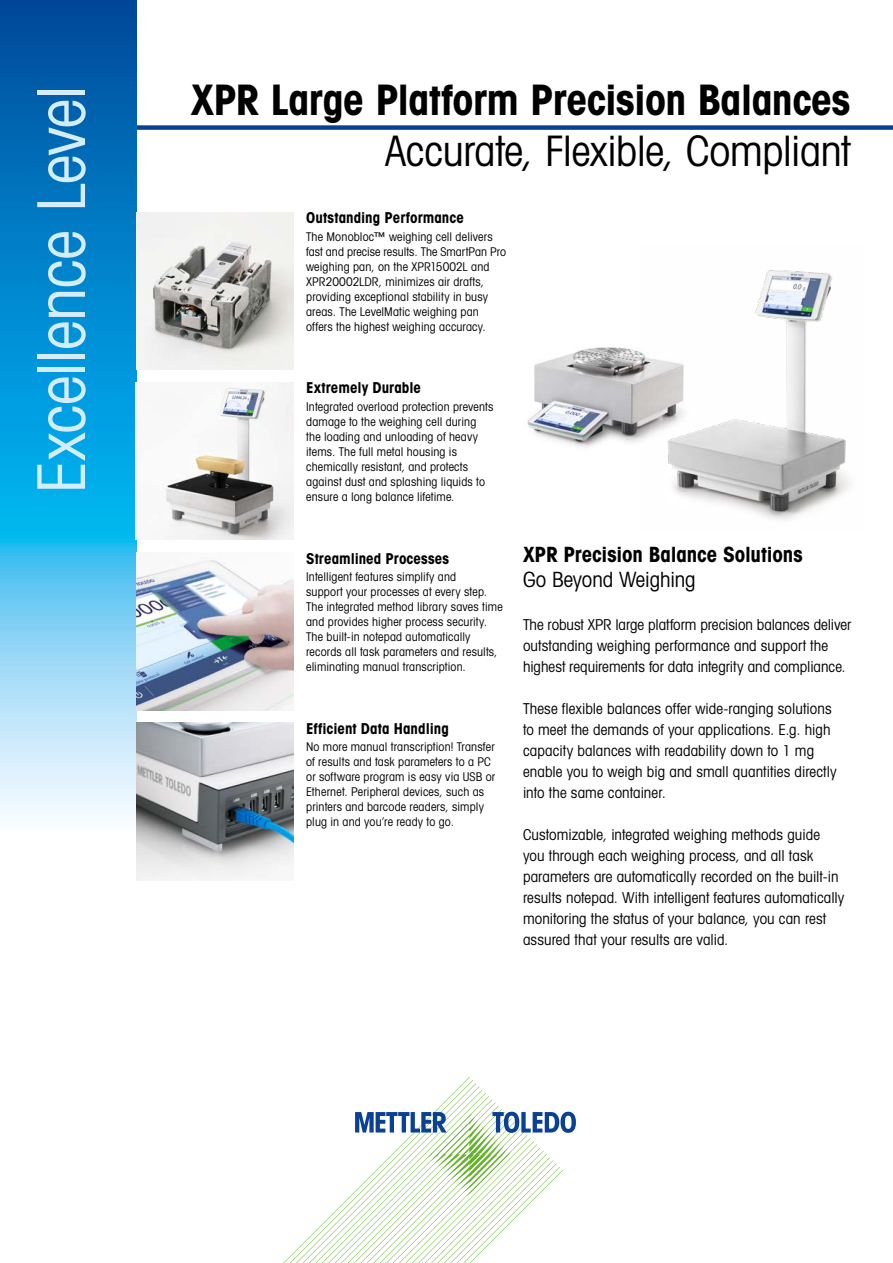
<style>
.page{position:relative;width:893px;height:1263px;background:#fff}
.page>*{position:absolute;margin:0;border:0;box-sizing:border-box;transform-origin:0 0}
.t1{font:66px "Avant Gardefor MT Bk";letter-spacing:-.01em;color:#d4edfc}
.t2{font:42px "Avant Gardefor MT Bd";letter-spacing:-.015em;color:#000}
.t3{font:42px "Avant Gardefor MT Bk";letter-spacing:-.01em;color:#000}
.t4{font:21px "Avant Gardefor MT Bd";letter-spacing:-.005em;color:#000}
.t5{font:21px "Avant Gardefor MT Bk";letter-spacing:-.005em;color:#000}
.t6{font:15px/21px "Avant Gardefor MT Bk";letter-spacing:.005em;color:#000}
.t7{font:15px "Avant Gardefor MT Bd";letter-spacing:.005em;color:#000}
.t8{font:12px/15px "Avant Gardefor MT Bk";letter-spacing:.015em;color:#000}
</style>
<div class="page">
<div style="left:0;top:125px;width:893px;height:5px;background:#0b4195"></div>
<svg style="left:0;top:0;width:136px;height:817px;background:#36a0d9"></svg>
<svg style="left:283px;top:1077px;width:293px;height:186px"></svg>
<img style="left:527px;top:347px;width:113px;height:100px">
<img style="left:136px;top:560px;width:157px;height:150px">
<img style="left:136px;top:723px;width:157px;height:157px">
<img style="left:136px;top:213px;width:157px;height:157px">
<img style="left:640px;top:270px;width:210px;height:250px">
<img style="left:165px;top:382px;width:128px;height:158px">
<h1 class="t1" style="left:21px;top:493px;width:410px;rotate:-90deg">Excellence Level</h1>
<h2 class="t2" style="left:191px;top:73px;width:661px">XPR Large Platform Precision Balances</h2>
<h2 class="t3" style="left:385px;top:125px;width:467px">Accurate, Flexible, Compliant</h2>
<p class="t7" style="left:306px;top:208px;width:159px">Outstanding Performance</p>
<p class="t8" style="left:306px;top:229px;width:201px">The Monobloc™ weighing cell delivers fast and precise results. The SmartPan Pro weighing pan, on the XPR15002L and XPR20002LDR, minimizes air drafts, providing exceptional stability in busy areas. The LevelMatic weighing pan offers the highest weighing accuracy.</p>
<p class="t7" style="left:306px;top:378px;width:116px">Extremely Durable</p>
<p class="t8" style="left:306px;top:398px;width:189px">Integrated overload protection prevents damage to the weighing cell during the loading and unloading of heavy items. The full metal housing is chemically resistant, and protects against dust and splashing liquids to ensure a long balance lifetime.</p>
<p class="t7" style="left:306px;top:549px;width:145px">Streamlined Processes</p>
<p class="t8" style="left:306px;top:569px;width:198px">Intelligent features simplify and<br>support your processes at every step.<br>The integrated method library saves time and provides higher process security.<br>The built-in notepad automatically records all task parameters and results, eliminating manual transcription.</p>
<p class="t7" style="left:306px;top:719px;width:144px">Efficient Data Handling</p>
<p class="t8" style="left:306px;top:739px;width:191px">No more manual transcription! Transfer of results and task parameters to a PC or software program is easy via USB or Ethernet. Peripheral devices, such as printers and barcode readers, simply plug in and you’re ready to go.</p>
<h3 class="t4" style="left:523px;top:541px;width:281px">XPR Precision Balance Solutions</h3>
<h3 class="t5" style="left:523px;top:567px;width:174px">Go Beyond Weighing</h3>
<p class="t6" style="left:523px;top:613px;width:330px">The robust XPR large platform precision balances deliver outstanding weighing performance and support the highest requirements for data integrity and compliance.</p>
<p class="t6" style="left:523px;top:697px;width:315px">These flexible balances offer wide-ranging solutions to meet the demands of your applications. E.g. high capacity balances with readability down to 1 mg enable you to weigh big and small quantities directly into the same container.</p>
<p class="t6" style="left:523px;top:823px;width:323px">Customizable, integrated weighing methods guide you through each weighing process, and all task parameters are automatically recorded on the built-in results notepad. With intelligent features automatically monitoring the status of your balance, you can rest assured that your results are valid.</p>
</div>
